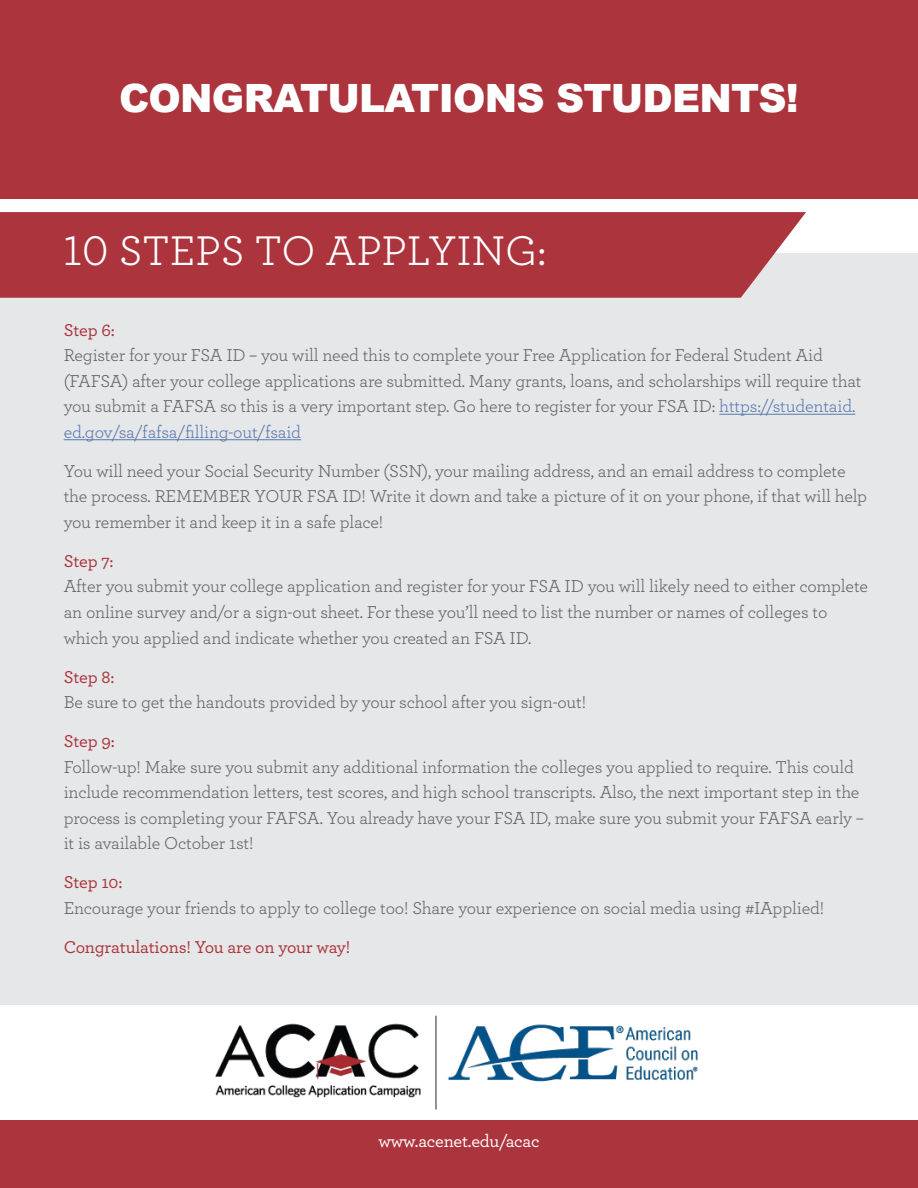
<style>
.page{position:relative;width:918px;height:1188px;background:#fff}
.page>*{position:absolute;margin:0;border:0;box-sizing:border-box;transform-origin:0 0}
.t1{font:43.5px "Archer";color:#fff}
.t2{font:900 39px "Arial";letter-spacing:-.02em;color:#fff}
.t3{font:18px/25.5px "Archer";letter-spacing:-.01em;color:#636466}
.t4{font:500 18px "Archer";letter-spacing:-.01em;color:#ac343d}
.t5{font:500 18px "Archer";letter-spacing:-.015em;color:#fff}
.s1{color:#5879b0}
</style>
<div class="page">
<div style="left:0;top:0;width:918px;height:199px;background:#ac343d"></div>
<div style="left:0;top:253px;width:918px;height:751px;background:#e6e7e8"></div>
<img style="left:215px;top:1015px;width:483px;height:95px">
<div style="left:0;top:1120px;width:918px;height:68px;background:#ac343d"></div>
<hr style="left:719px;top:414px;width:136px;height:1px;background:#5879b0">
<hr style="left:64px;top:439px;width:237px;height:1px;background:#5879b0">
<div style="left:0;top:212px;width:806px;height:86px;background:#ac343d"></div>
<h2 class="t2" style="left:119px;top:70px;width:681px">CONGRATULATIONS STUDENTS!</h2>
<h1 class="t1" style="left:64px;top:220px;width:484px">10 STEPS TO APPLYING:</h1>
<p class="t4" style="left:64px;top:317px;width:53px">Step 6:</p>
<p class="t3" style="left:64px;top:342px;width:799px">Register for your FSA ID – you will need this to complete your Free Application for Federal Student Aid (FAFSA) after your college applications are submitted. Many grants, loans, and scholarships will require that you submit a FAFSA so this is a very important step. Go here to register for your FSA ID: <span class="s1">https://studentaid. ed.gov/sa/fafsa/filling-out/fsaid</span></p>
<p class="t3" style="left:64px;top:457px;width:805px">You will need your Social Security Number (SSN), your mailing address, and an email address to complete the process. REMEMBER YOUR FSA ID! Write it down and take a picture of it on your phone, if that will help you remember it and keep it in a safe place!</p>
<p class="t4" style="left:64px;top:548px;width:51px">Step 7:</p>
<p class="t3" style="left:64px;top:573px;width:806px">After you submit your college application and register for your FSA ID you will likely need to either complete an online survey and/or a sign-out sheet. For these you’ll need to list the number or names of colleges to which you applied and indicate whether you created an FSA ID.</p>
<p class="t4" style="left:64px;top:664px;width:52px">Step 8:</p>
<p class="t3" style="left:64px;top:688px;width:524px">Be sure to get the handouts provided by your school after you sign-out!</p>
<p class="t4" style="left:64px;top:728px;width:53px">Step 9:</p>
<p class="t3" style="left:64px;top:753px;width:802px">Follow-up! Make sure you submit any additional information the colleges you applied to require. This could include recommendation letters, test scores, and high school transcripts. Also, the next important step in the process is completing your FAFSA. You already have your FSA ID, make sure you submit your FAFSA early – it is available October 1st!</p>
<p class="t4" style="left:64px;top:869px;width:60px">Step 10:</p>
<p class="t3" style="left:64px;top:894px;width:762px">Encourage your friends to apply to college too! Share your experience on social media using #IApplied!</p>
<p class="t4" style="left:64px;top:934px;width:288px">Congratulations! You are on your way!</p>
<p class="t5" style="left:378px;top:1128px;width:163px">www.acenet.edu/acac</p>
</div>
